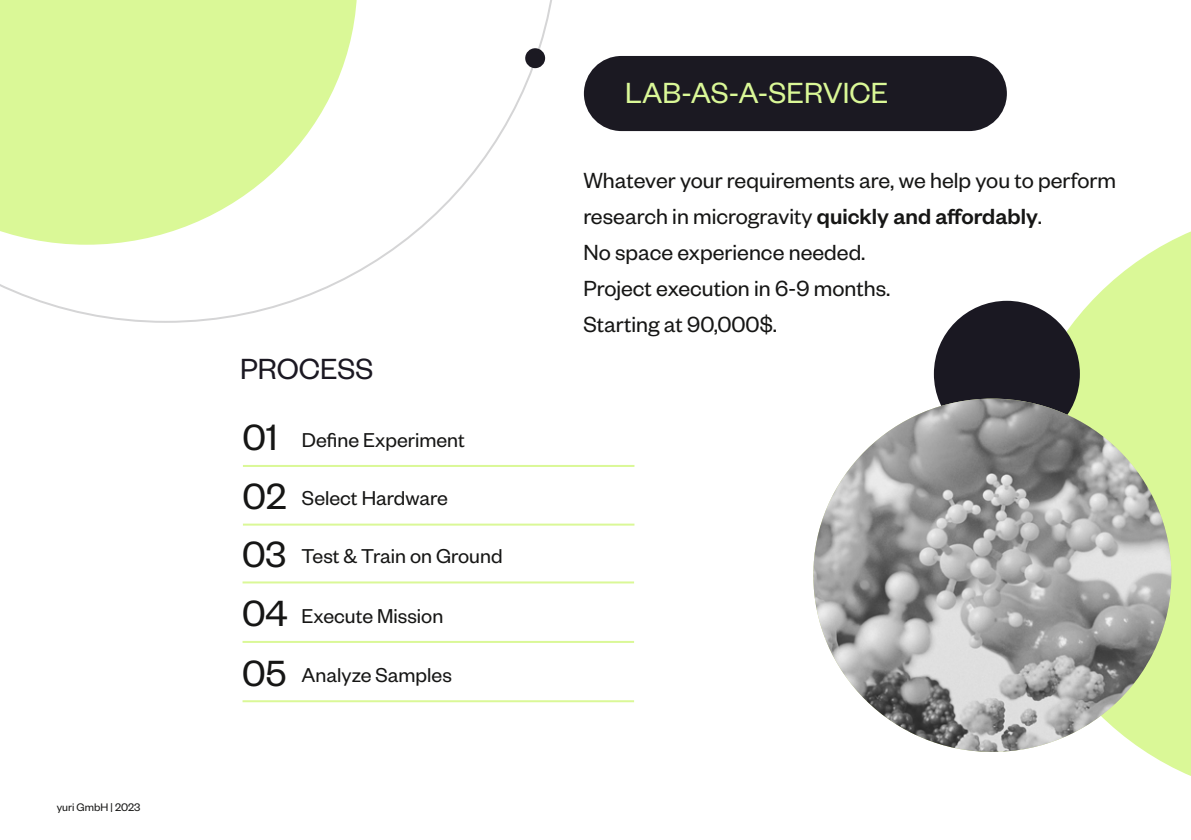
<style>
.page{position:relative;width:1191px;height:840px;background:#fff}
.page>*{position:absolute;margin:0;border:0;box-sizing:border-box;transform-origin:0 0}
.t1{font:40px "Founders Grotesk";color:#161615}
.t2{font:32px "Founders Grotesk";color:#daf897}
.t3{font:32px "Founders Grotesk";color:#1b1822}
.t4{font:24px/36px "Founders Grotesk";color:#161615}
.t5{font:22px "Founders Grotesk";color:#161615}
.t6{font:12px "Founders Grotesk";color:#161615}
.s1{font-weight:500}
</style>
<div class="page">
<div style="left:584px;top:56px;width:423px;height:75px;background:#1b1922;border-radius:38px"></div>
<svg style="left:0;top:0;width:552px;height:322px"></svg>
<hr style="left:243px;top:464px;width:391px;height:2px;background:#daf897">
<hr style="left:243px;top:523px;width:391px;height:2px;background:#daf897">
<hr style="left:242px;top:581px;width:392px;height:2px;background:#daf897">
<hr style="left:242px;top:640px;width:392px;height:2px;background:#daf897">
<hr style="left:242px;top:699px;width:392px;height:2px;background:#daf897">
<svg style="left:0;top:0;width:357px;height:244px;fill:#daf897"></svg>
<div style="left:525px;top:48px;width:20px;height:20px;background:#1b1922;border-radius:50%"></div>
<svg style="left:1040px;top:231px;width:151px;height:545px;fill:#daf897"></svg>
<div style="left:934px;top:300px;width:145px;height:146px;background:#1a1822;border-radius:50%"></div>
<img style="left:813px;top:398px;width:358px;height:353px">
<p class="t6" style="left:57px;top:799px;width:85px">yuri GmbH | 2023</p>
<p class="t3" style="left:240px;top:349px;width:135px">PROCESS</p>
<p class="t1" style="left:242px;top:413px;width:37px">01</p>
<p class="t5" style="left:302px;top:426px;width:164px">Define Experiment</p>
<p class="t1" style="left:242px;top:471px;width:45px">02</p>
<p class="t5" style="left:302px;top:484px;width:147px">Select Hardware</p>
<p class="t1" style="left:242px;top:529px;width:46px">03</p>
<p class="t5" style="left:301px;top:542px;width:202px">Test &amp; Train on Ground</p>
<p class="t1" style="left:242px;top:588px;width:47px">04</p>
<p class="t5" style="left:301px;top:601px;width:143px">Execute Mission</p>
<p class="t1" style="left:242px;top:648px;width:46px">05</p>
<p class="t5" style="left:301px;top:661px;width:152px">Analyze Samples</p>
<p class="t2" style="left:625px;top:73px;width:264px">LAB-AS-A-SERVICE</p>
<p class="t4" style="left:583px;top:161px;width:534px">Whatever your requirements are, we help you to perform research in microgravity <span class="s1">quickly and affordably</span>.</p>
<p class="t4" style="left:583px;top:233px;width:284px">No space experience needed.</p>
<p class="t4" style="left:583px;top:269px;width:308px">Project execution in 6-9 months.</p>
<p class="t4" style="left:583px;top:305px;width:195px">Starting at 90,000$.</p>
</div>
